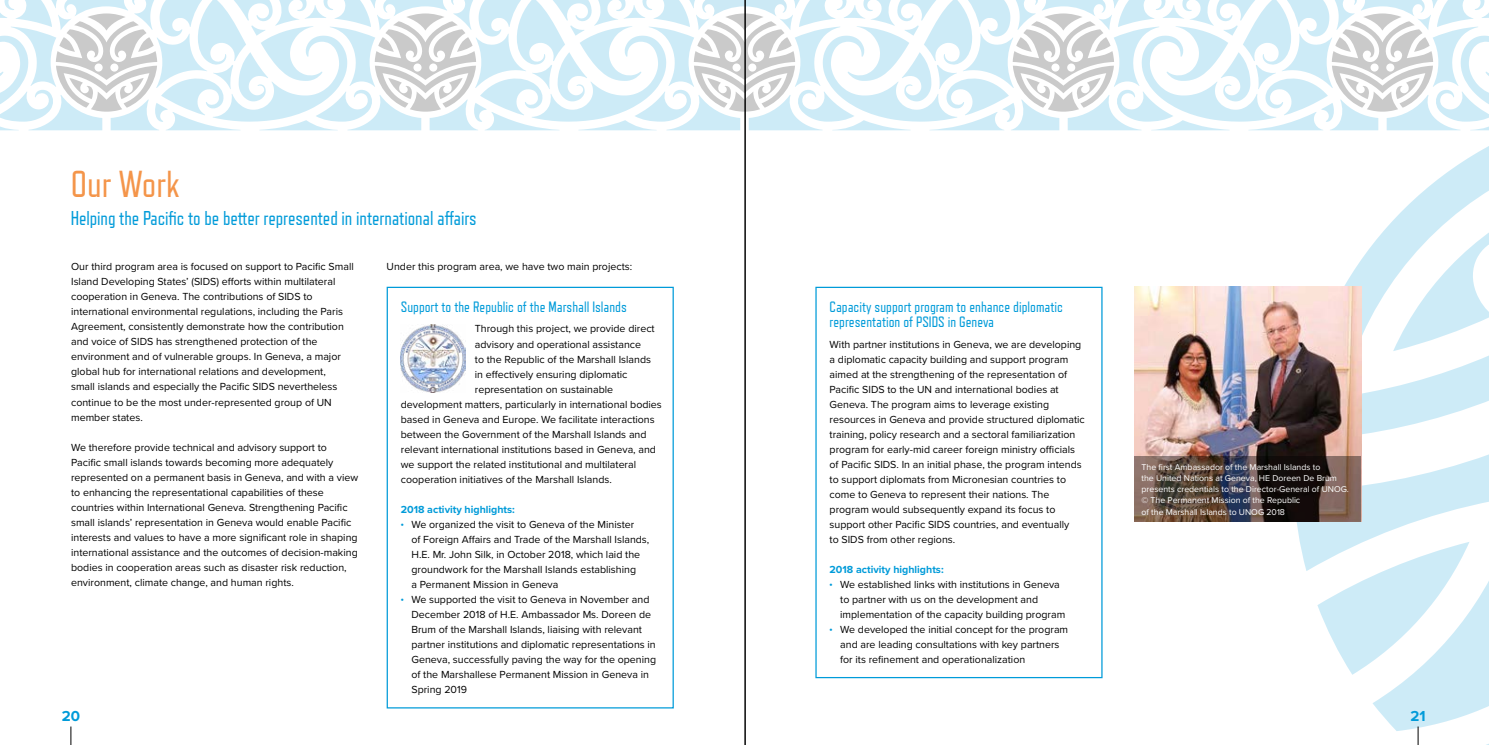
<style>
.page{position:relative;width:1489px;height:745px;background:#fff}
.page>*{position:absolute;margin:0;border:0;box-sizing:border-box;transform-origin:0 0}
.t1{font:37.5px "Refrigerator Deluxe";color:#f4954a}
.t2{font:20px "Refrigerator Deluxe";letter-spacing:-.005em;color:#009bd9}
.t3{font:15px/15px "Refrigerator Deluxe";color:#009bd9}
.t4{font:700 15px "Proxima Nova";color:#009bd9}
.t5{font:10.62px/15px "Proxima Nova";color:#000}
.t6{font:700 10.62px "Proxima Nova";color:#009bd9}
.t7{font:8.75px/11.2px "Proxima Nova";color:#fff}
.s1{font-family:"Univers LT Pro 45";font-weight:300;font-size:6.25px;color:#009bd9}
</style>
<div class="page">
<div style="left:386px;top:286px;width:287px;height:422px;border:1px solid #009bd9"></div>
<img style="left:401px;top:324px;width:64px;height:68px">
<svg style="left:1344px;top:146px;width:144px;height:213px"></svg>
<svg style="left:1293px;top:359px;width:195px;height:385px"></svg>
<img style="left:1134px;top:286px;width:227px;height:170px">
<svg style="left:1134px;top:456px;width:227px;height:65px;background:#4d3e3a"></svg>
<svg style="left:1417px;top:726px;width:1px;height:18px"></svg>
<svg style="left:71px;top:726px;width:1px;height:18px"></svg>
<svg style="left:0;top:0;width:1488px;height:130px"></svg>
<hr style="left:745px;top:0;width:1px;height:744px;background:#000">
<h1 class="t1" style="left:71px;top:162px;width:110px">Our Work</h1>
<h2 class="t2" style="left:71px;top:206px;width:407px">Helping the Pacific to be better represented in international affairs</h2>
<p class="t5" style="left:71px;top:259px;width:284px">Our third program area is focused on support to Pacific Small</p>
<p class="t5" style="left:386px;top:259px;width:247px">Under this program area, we have two main projects:</p>
<p class="t5" style="left:71px;top:274px;width:274px">Island Developing States’ (SIDS) efforts within multilateral cooperation in Geneva. The contributions of SIDS to international environmental regulations, including the Paris Agreement, consistently demonstrate how the contribution and voice of SIDS has strengthened protection of the environment and of vulnerable groups. In Geneva, a major global hub for international relations and development, small islands and especially the Pacific SIDS nevertheless continue to be the most under-represented group of UN member states.</p>
<p class="t5" style="left:71px;top:439px;width:288px">We therefore provide technical and advisory support to Pacific small islands towards becoming more adequately represented on a permanent basis in Geneva, and with a view to enhancing the representational capabilities of these countries within International Geneva. Strengthening Pacific small islands’ representation in Geneva would enable Pacific interests and values to have a more significant role in shaping international assistance and the outcomes of decision-making bodies in cooperation areas such as disaster risk reduction, environment, climate change, and human rights.</p>
<h3 class="t3" style="left:401px;top:299px;width:228px">Support to the Republic of the Marshall Islands</h3>
<p class="t5" style="left:475px;top:321px;width:181px">Through this project, we provide direct</p>
<p class="t5" style="left:475px;top:336px;width:168px">advisory and operational assistance</p>
<p class="t5" style="left:475px;top:351px;width:178px">to the Republic of the Marshall Islands</p>
<p class="t5" style="left:475px;top:366px;width:154px">in effectively ensuring diplomatic</p>
<p class="t5" style="left:475px;top:381px;width:140px">representation on sustainable</p>
<p class="t5" style="left:401px;top:396px;width:262px">development matters, particularly in international bodies</p>
<p class="t5" style="left:401px;top:411px;width:255px">based in Geneva and Europe. We facilitate interactions</p>
<p class="t5" style="left:401px;top:426px;width:247px">between the Government of the Marshall Islands and</p>
<p class="t5" style="left:401px;top:441px;width:257px">relevant international institutions based in Geneva, and</p>
<p class="t5" style="left:401px;top:456px;width:237px">we support the related institutional and multilateral</p>
<p class="t5" style="left:401px;top:471px;width:212px">cooperation initiatives of the Marshall Islands.</p>
<p class="t6" style="left:401px;top:502px;width:116px">2018 activity highlights:</p>
<p class="t5" style="left:411px;top:516px;width:239px;text-indent:-11px"><span class="s1">•</span> We organized the visit to Geneva of the Minister<br>of Foreign Affairs and Trade of the Marshall Islands, H.E. Mr. John Silk, in October 2018, which laid the groundwork for the Marshall Islands establishing<br>a Permanent Mission in Geneva</p>
<p class="t5" style="left:411px;top:591px;width:246px;text-indent:-11px"><span class="s1">•</span> We supported the visit to Geneva in November and December 2018 of H.E. Ambassador Ms. Doreen de Brum of the Marshall Islands, liaising with relevant partner institutions and diplomatic representations in Geneva, successfully paving the way for the opening of the Marshallese Permanent Mission in Geneva in Spring 2019</p>
<h3 class="t3" style="left:829px;top:299px;width:235px">Capacity support program to enhance diplomatic representation of PSIDS in Geneva</h3>
<p class="t5" style="left:829px;top:336px;width:257px">With partner institutions in Geneva, we are developing a diplomatic capacity building and support program aimed at the strengthening of the representation of Pacific SIDS to the UN and international bodies at Geneva. The program aims to leverage existing resources in Geneva and provide structured diplomatic training, policy research and a sectoral familiarization program for early-mid career foreign ministry officials of Pacific SIDS. In an initial phase, the program intends to support diplomats from Micronesian countries to come to Geneva to represent their nations. The program would subsequently expand its focus to support other Pacific SIDS countries, and eventually<br>to SIDS from other regions.</p>
<p class="t6" style="left:829px;top:562px;width:116px">2018 activity highlights:</p>
<p class="t5" style="left:840px;top:576px;width:227px;text-indent:-11px"><span class="s1">•</span> We established links with institutions in Geneva to partner with us on the development and implementation of the capacity building program</p>
<p class="t5" style="left:840px;top:621px;width:229px;text-indent:-11px"><span class="s1">•</span> We developed the initial concept for the program and are leading consultations with key partners for its refinement and operationalization</p>
<p class="t7" style="left:1141px;top:461px;width:209px">The first Ambassador of the Marshall Islands to<br>the United Nations at Geneva, HE Doreen De Brum presents credentials to the Director-General of UNOG. © The Permanent Mission of the Republic<br>of the Marshall Islands to UNOG 2018</p>
<h3 class="t4" style="left:62px;top:706px;width:20px">20</h3>
<h3 class="t4" style="left:1410px;top:706px;width:17px">21</h3>
</div>
